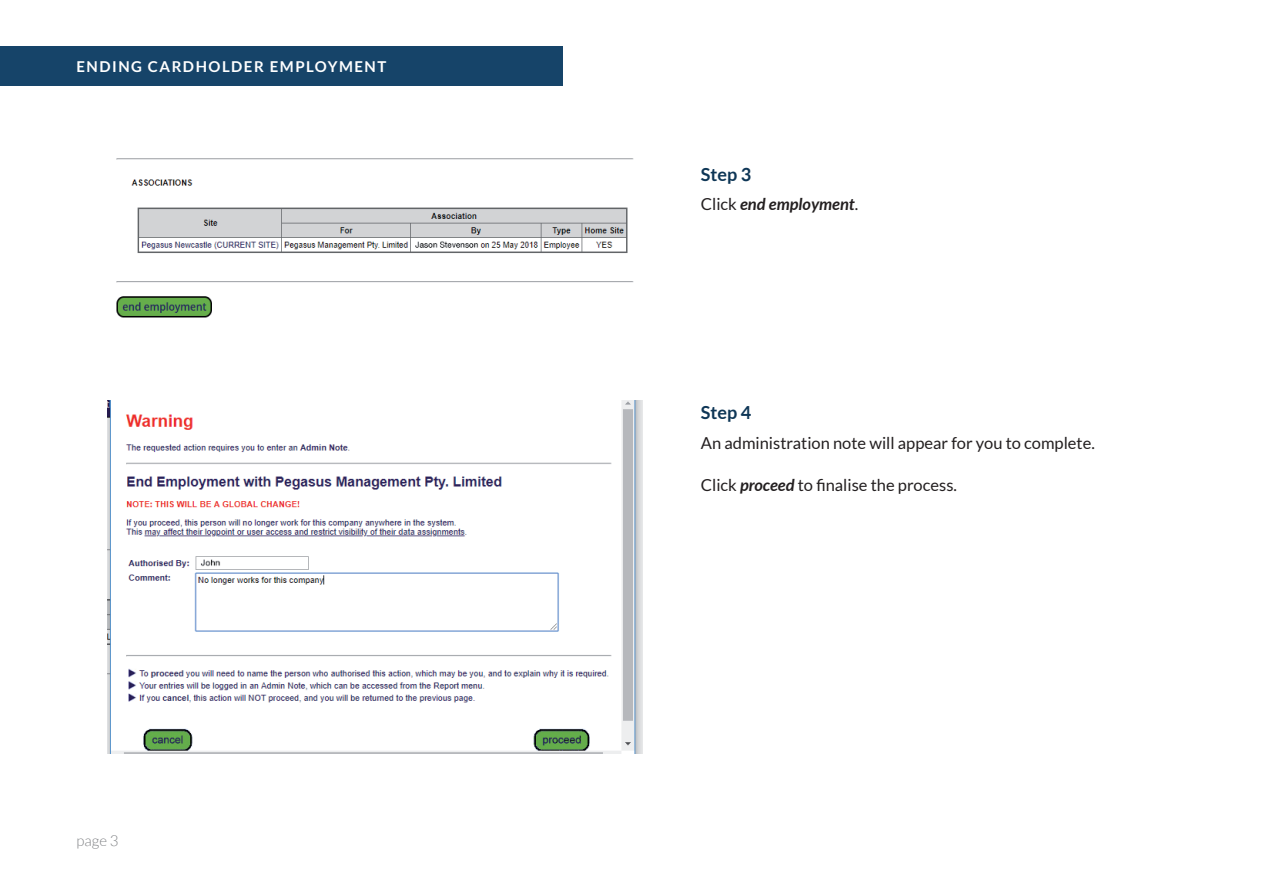
<style>
.page{position:relative;width:1263px;height:893px;background:#fff}
.page>*{position:absolute;margin:0;border:0;box-sizing:border-box;transform-origin:0 0}
.t1{font:700 18px "Lato";color:#0e3656}
.t2{font:16.5px "Lato";color:#231f20}
.t3{font:italic 700 16.5px "Lato";color:#231f20}
.t4{font:700 15px "Lato";letter-spacing:.1em;color:#fff}
.t5{font:300 15px "Lato";color:#808285}
.s1{font-weight:400;font-style:normal}
.s2{font-weight:700;font-style:italic}
</style>
<div class="page">
<div style="left:0;top:47px;width:563px;height:39px;background:#164469"></div>
<img style="left:108px;top:400px;width:534px;height:353px">
<img style="left:116px;top:158px;width:518px;height:160px">
<p class="t4" style="left:77px;top:58px;width:311px">ENDING CARDHOLDER EMPLOYMENT</p>
<p class="t5" style="left:77px;top:833px;width:44px">page 3</p>
<p class="t1" style="left:701px;top:164px;width:52px">Step 3</p>
<p class="t3" style="left:701px;top:195px;width:159px"><span class="s1">Click</span> end employment<span class="s1">.</span></p>
<p class="t1" style="left:701px;top:402px;width:52px">Step 4</p>
<p class="t2" style="left:701px;top:433px;width:396px">An administration note will appear for you to complete.</p>
<p class="t2" style="left:701px;top:476px;width:258px">Click <span class="s2">proceed</span> to finalise the process.</p>
</div>
